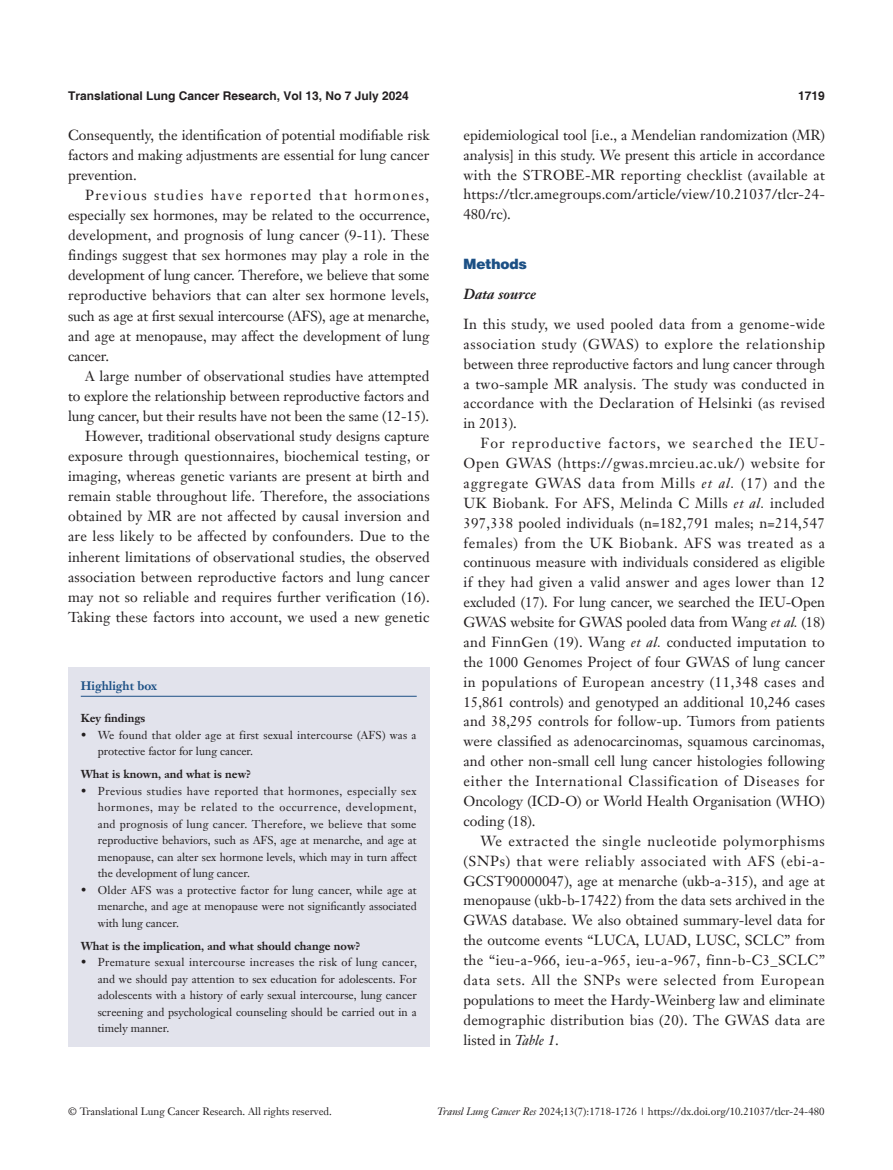
<style>
.page{position:relative;width:893px;height:1170px;background:#fff}
.page>*{position:absolute;margin:0;border:0;box-sizing:border-box;transform-origin:0 0}
.t1{font:14.25px/19.8px "Janson Text LT";color:#231f20;text-align:justify}
._2ji-6_5{font:italic 700 14.25px "Janson Text LT";color:#231f20}
._1ji-6_5{font:900 14.25px "Helvetica";color:#1c5085}
.t2{font:700 12px "Helvetica";color:#231f20}
.Cite{font:700 12px "Janson Text LT";color:#1c5085}
.box-zhengwen{font:11.25px/16.5px "Janson Text LT";color:#231f20;text-align:justify}
.box-zhengwen-2{font:11.25px/16.5px "Janson Text LT";letter-spacing:.02em;color:#231f20}
.box-biaoti-1_5mm{font:700 11.25px "Janson Text LT";color:#231f20}
.box-biaoti{font:700 11.25px "Janson Text LT";color:#231f20}
.t3{font:10.5px "Janson Text LT";color:#231f20}
.s1{font-style:italic}
</style>
<div class="page">
<div style="left:68px;top:666px;width:361px;height:380px;background:#e2e3ec"></div>
<hr style="left:81px;top:695px;width:336px;height:1px;background:#1c5085">
<p class="t2" style="left:68px;top:88px;width:342px">Translational Lung Cancer Research, Vol 13, No 7 July 2024</p>
<p class="t2" style="left:798px;top:88px;width:28px">1719</p>
<p class="t1" style="left:68px;top:125px;width:363px">Consequently, the identification of potential modifiable risk factors and making adjustments are essential for lung cancer prevention.</p>
<p class="t1" style="left:68px;top:185px;width:363px;text-indent:17px">Previous studies have reported that hormones, especially sex hormones, may be related to the occurrence, development, and prognosis of lung cancer (9-11). These findings suggest that sex hormones may play a role in the development of lung cancer. Therefore, we believe that some reproductive behaviors that can alter sex hormone levels, such as age at first sexual intercourse (AFS), age at menarche, and age at menopause, may affect the development of lung cancer.</p>
<p class="t1" style="left:68px;top:365px;width:363px;text-indent:17px">A large number of observational studies have attempted to explore the relationship between reproductive factors and lung cancer, but their results have not been the same (12-15).</p>
<p class="t1" style="left:68px;top:426px;width:363px;text-indent:17px">However, traditional observational study designs capture exposure through questionnaires, biochemical testing, or imaging, whereas genetic variants are present at birth and remain stable throughout life. Therefore, the associations obtained by MR are not affected by causal inversion and are less likely to be affected by confounders. Due to the inherent limitations of observational studies, the observed association between reproductive factors and lung cancer may not so reliable and requires further verification (16).<br>Taking these factors into account, we used a new genetic</p>
<p class="Cite" style="left:81px;top:678px;width:78px">Highlight box</p>
<p class="box-biaoti" style="left:81px;top:711px;width:66px">Key findings</p>
<p class="box-zhengwen-2" style="left:98px;top:726px;width:320px;text-indent:-17px">• We found that older age at first sexual intercourse (AFS) was a protective factor for lung cancer.</p>
<p class="box-biaoti-1_5mm" style="left:81px;top:767px;width:172px">What is known, and what is new?</p>
<p class="box-zhengwen" style="left:98px;top:782px;width:321px;text-indent:-17px">• Previous studies have reported that hormones, especially sex hormones, may be related to the occurrence, development, and prognosis of lung cancer. Therefore, we believe that some reproductive behaviors, such as AFS, age at menarche, and age at menopause, can alter sex hormone levels, which may in turn affect the development of lung cancer.</p>
<p class="box-zhengwen" style="left:98px;top:881px;width:320px;text-indent:-17px">• Older AFS was a protective factor for lung cancer, while age at menarche, and age at menopause were not significantly associated with lung cancer.</p>
<p class="box-biaoti-1_5mm" style="left:81px;top:938px;width:281px">What is the implication, and what should change now?</p>
<p class="box-zhengwen" style="left:98px;top:953px;width:321px;text-indent:-17px">• Premature sexual intercourse increases the risk of lung cancer, and we should pay attention to sex education for adolescents. For adolescents with a history of early sexual intercourse, lung cancer screening and psychological counseling should be carried out in a timely manner.</p>
<p class="t1" style="left:463px;top:125px;width:363px">epidemiological tool [i.e., a Mendelian randomization (MR) analysis] in this study. We present this article in accordance with the STROBE-MR reporting checklist (available at https://tlcr.amegroups.com/article/view/10.21037/tlcr-24- 480/rc).</p>
<p class="_1ji-6_5" style="left:463px;top:254px;width:65px">Methods</p>
<p class="_2ji-6_5" style="left:463px;top:285px;width:74px">Data source</p>
<p class="t1" style="left:463px;top:314px;width:363px">In this study, we used pooled data from a genome-wide association study (GWAS) to explore the relationship between three reproductive factors and lung cancer through a two-sample MR analysis. The study was conducted in accordance with the Declaration of Helsinki (as revised in 2013).</p>
<p class="t1" style="left:463px;top:433px;width:363px;text-indent:17px">For reproductive factors, we searched the IEU-Open GWAS (https://gwas.mrcieu.ac.uk/) website for aggregate GWAS data from Mills <span class="s1">et al.</span> (17) and the UK Biobank. For AFS, Melinda C Mills <span class="s1">et al.</span> included 397,338 pooled individuals (n=182,791 males; n=214,547 females) from the UK Biobank. AFS was treated as a continuous measure with individuals considered as eligible if they had given a valid answer and ages lower than 12 excluded (17). For lung cancer, we searched the IEU-Open GWAS website for GWAS pooled data from Wang <span class="s1">et al.</span> (18) and FinnGen (19). Wang <span class="s1">et al.</span> conducted imputation to the 1000 Genomes Project of four GWAS of lung cancer in populations of European ancestry (11,348 cases and 15,861 controls) and genotyped an additional 10,246 cases and 38,295 controls for follow-up. Tumors from patients were classified as adenocarcinomas, squamous carcinomas, and other non-small cell lung cancer histologies following either the International Classification of Diseases for Oncology (ICD-O) or World Health Organisation (WHO) coding (18).</p>
<p class="t1" style="left:463px;top:830px;width:363px;text-indent:17px">We extracted the single nucleotide polymorphisms (SNPs) that were reliably associated with AFS (ebi-a-GCST90000047), age at menarche (ukb-a-315), and age at menopause (ukb-b-17422) from the data sets archived in the GWAS database. We also obtained summary-level data for the outcome events “LUCA, LUAD, LUSC, SCLC” from the “ieu-a-966, ieu-a-965, ieu-a-967, finn-b-C3_SCLC” data sets. All the SNPs were selected from European populations to meet the Hardy-Weinberg law and eliminate demographic distribution bias (20). The GWAS data are listed in <span class="s1">Table 1</span>.</p>
<p class="t3" style="left:68px;top:1104px;width:265px">© Translational Lung Cancer Research. All rights reserved.</p>
<p class="t3" style="left:437px;top:1104px;width:389px"><span class="s1">Transl Lung Cancer Res</span> 2024;13(7):1718-1726 | https://dx.doi.org/10.21037/tlcr-24-480</p>
</div>
